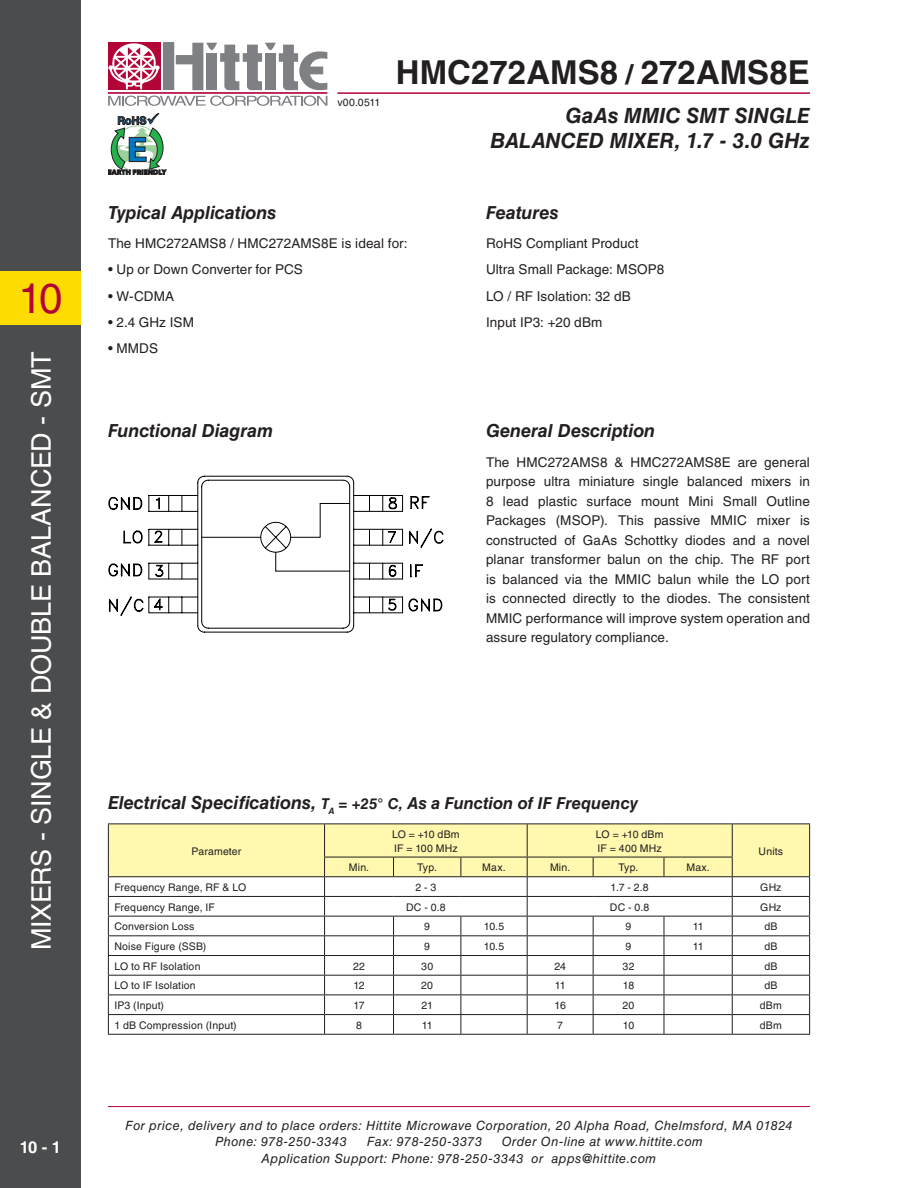
<style>
.page{position:relative;width:918px;height:1188px;background:#fff}
.page>*{position:absolute;margin:0;border:0;box-sizing:border-box;transform-origin:0 0}
.t1{font:42px "Helvetica LT Std";color:#b30437}
.t2{font:700 33px "Helvetica LT Std";color:#231f20}
.t3{font:27px "Helvetica LT Std";letter-spacing:-.01em;color:#fff}
.t4{font:italic 700 21px/25.2px "Helvetica LT Std";letter-spacing:.005em;color:#231f20;text-align:right}
.t5{font:italic 700 18px "Helvetica LT Std";letter-spacing:-.005em;color:#231f20}
.t6{font:700 16.5px "Helvetica LT Std";color:#fff}
.t7{font:13.5px/19.5px "Helvetica LT Std";letter-spacing:.01em;color:#231f20}
.t8{font:italic 12.75px/16.5px "Helvetica LT Std";letter-spacing:.035em;color:#231f20}
.t9{font:10.5px/13.5px "Helvetica LT Std";letter-spacing:.015em;color:#231f20}
.s1{font-size:27px}
.s2{font-size:15px}
.s3{font-size:16.5px}
</style>
<div class="page">
<hr style="left:108px;top:1106px;width:702px;height:1px;background:#b30437">
<hr style="left:338px;top:92px;width:472px;height:2px;background:#b30437">
<div style="left:163px;top:43px;width:11px;height:47px;background:#7e8083"></div>
<div style="left:108px;top:43px;width:52px;height:47px;background:#b30437"></div>
<hr style="left:108px;top:92px;width:219px;height:2px;background:#b30437">
<svg style="left:176px;top:43px;width:151px;height:47px"></svg>
<svg style="left:108px;top:96px;width:219px;height:10px"></svg>
<svg style="left:108px;top:43px;width:52px;height:46px"></svg>
<svg style="left:108px;top:113px;width:58px;height:62px"></svg>
<div style="left:0;top:0;width:81px;height:1188px;background:#4b4c4d"></div>
<div style="left:0;top:271px;width:81px;height:54px;background:#ffdc01"></div>
<svg style="left:197px;top:626px;width:158px;height:7px"></svg>
<svg style="left:108px;top:476px;width:336px;height:150px"></svg>
<svg style="left:108px;top:824px;width:702px;height:210px"></svg>
<hr style="left:108px;top:1034px;width:217px;height:1px;background:#231f20">
<hr style="left:325px;top:1034px;width:69px;height:1px;background:#231f20">
<hr style="left:394px;top:1034px;width:67px;height:1px;background:#231f20">
<hr style="left:461px;top:1034px;width:66px;height:1px;background:#231f20">
<hr style="left:527px;top:1034px;width:66px;height:1px;background:#231f20">
<hr style="left:593px;top:1034px;width:71px;height:1px;background:#231f20">
<hr style="left:664px;top:1034px;width:68px;height:1px;background:#231f20">
<hr style="left:732px;top:1034px;width:78px;height:1px;background:#231f20">
<h1 class="t1" style="left:18px;top:274px;width:46px">10</h1>
<h3 class="t3" style="left:26px;top:950px;width:600px;rotate:-90deg">MIXERS - SINGLE &amp; DOUBLE BALANCED - SMT</h3>
<p class="t6" style="left:20px;top:1138px;width:43px">10 - 1</p>
<p class="t9" style="left:337px;top:95px;width:44px">v00.0511</p>
<h2 class="t2" style="left:396px;top:53px;width:416px">HMC272AMS8 <span class="s1">/</span> 272AMS8E</h2>
<h3 class="t4" style="left:490px;top:103px;width:321px">GaAs MMIC SMT SINGLE<br>BALANCED MIXER, 1.7 - 3.0 GHz</h3>
<h3 class="t5" style="left:108px;top:201px;width:170px">Typical Applications</h3>
<p class="t7" style="left:108px;top:234px;width:301px">The HMC272AMS8 / HMC272AMS8E is ideal for:</p>
<p class="t7" style="left:108px;top:260px;width:196px">• Up or Down Converter for PCS</p>
<p class="t7" style="left:108px;top:286px;width:68px">• W-CDMA</p>
<p class="t7" style="left:108px;top:312px;width:87px">• 2.4 GHz ISM</p>
<p class="t7" style="left:108px;top:339px;width:52px">• MMDS</p>
<h3 class="t5" style="left:108px;top:420px;width:167px">Functional Diagram</h3>
<h3 class="t5" style="left:486px;top:201px;width:74px">Features</h3>
<p class="t7" style="left:486px;top:230px;width:180px;line-height:26.2px">RoHS Compliant Product<br>Ultra Small Package: MSOP8<br>LO / RF Isolation: 32 dB<br>Input IP3: +20 dBm</p>
<h3 class="t5" style="left:486px;top:420px;width:171px">General Description</h3>
<p class="t7" style="left:486px;top:452px;width:326px;text-align:justify">The HMC272AMS8 &amp; HMC272AMS8E are general purpose ultra miniature single balanced mixers in 8 lead plastic surface mount Mini Small Outline Packages (MSOP). This passive MMIC mixer is constructed of GaAs Schottky diodes and a novel planar transformer balun on the chip. The RF port is balanced via the MMIC balun while the LO port is connected directly to the diodes. The consistent MMIC performance will improve system operation and assure regulatory compliance.</p>
<h3 class="t5" style="left:108px;top:792px;width:531px">Electrical Specifications, <span class="s2">T</span><sub>A</sub> <span class="s2">= +25° C,</span> <span class="s3">As a Function of IF Frequency</span></h3>
<p class="t9" style="left:191px;top:844px;width:51px">Parameter</p>
<p class="t9" style="left:392px;top:828px;width:69px">LO = +10 dBm<br>IF = 100 MHz</p>
<p class="t9" style="left:596px;top:828px;width:69px">LO = +10 dBm<br>IF = 400 MHz</p>
<p class="t9" style="left:349px;top:861px;width:22px">Min.</p>
<p class="t9" style="left:417px;top:861px;width:21px">Typ.</p>
<p class="t9" style="left:482px;top:861px;width:25px">Max.</p>
<p class="t9" style="left:550px;top:861px;width:22px">Min.</p>
<p class="t9" style="left:619px;top:861px;width:21px">Typ.</p>
<p class="t9" style="left:686px;top:861px;width:25px">Max.</p>
<p class="t9" style="left:759px;top:844px;width:26px">Units</p>
<p class="t9" style="left:114px;top:881px;width:134px">Frequency Range, RF &amp; LO</p>
<p class="t9" style="left:415px;top:881px;width:23px">2 - 3</p>
<p class="t9" style="left:611px;top:881px;width:40px">1.7 - 2.8</p>
<p class="t9" style="left:760px;top:881px;width:23px">GHz</p>
<p class="t9" style="left:114px;top:900px;width:102px">Frequency Range, IF</p>
<p class="t9" style="left:406px;top:900px;width:41px">DC - 0.8</p>
<p class="t9" style="left:610px;top:900px;width:41px">DC - 0.8</p>
<p class="t9" style="left:760px;top:900px;width:23px">GHz</p>
<p class="t9" style="left:114px;top:920px;width:82px">Conversion Loss</p>
<p class="t9" style="left:424px;top:920px;width:7px">9</p>
<p class="t9" style="left:484px;top:920px;width:22px">10.5</p>
<p class="t9" style="left:626px;top:920px;width:7px">9</p>
<p class="t9" style="left:693px;top:920px;width:12px">11</p>
<p class="t9" style="left:764px;top:920px;width:15px">dB</p>
<p class="t9" style="left:114px;top:940px;width:94px">Noise Figure (SSB)</p>
<p class="t9" style="left:424px;top:940px;width:7px">9</p>
<p class="t9" style="left:484px;top:940px;width:22px">10.5</p>
<p class="t9" style="left:626px;top:940px;width:7px">9</p>
<p class="t9" style="left:693px;top:940px;width:12px">11</p>
<p class="t9" style="left:764px;top:940px;width:15px">dB</p>
<p class="t9" style="left:114px;top:959px;width:88px">LO to RF Isolation</p>
<p class="t9" style="left:353px;top:959px;width:13px">22</p>
<p class="t9" style="left:421px;top:959px;width:13px">30</p>
<p class="t9" style="left:554px;top:959px;width:13px">24</p>
<p class="t9" style="left:623px;top:959px;width:13px">32</p>
<p class="t9" style="left:764px;top:959px;width:15px">dB</p>
<p class="t9" style="left:114px;top:979px;width:83px">LO to IF Isolation</p>
<p class="t9" style="left:353px;top:979px;width:13px">12</p>
<p class="t9" style="left:421px;top:979px;width:13px">20</p>
<p class="t9" style="left:555px;top:979px;width:12px">11</p>
<p class="t9" style="left:623px;top:979px;width:13px">18</p>
<p class="t9" style="left:764px;top:979px;width:15px">dB</p>
<p class="t9" style="left:114px;top:999px;width:51px">IP3 (Input)</p>
<p class="t9" style="left:353px;top:999px;width:13px">17</p>
<p class="t9" style="left:421px;top:999px;width:13px">21</p>
<p class="t9" style="left:554px;top:999px;width:13px">16</p>
<p class="t9" style="left:623px;top:999px;width:13px">20</p>
<p class="t9" style="left:760px;top:999px;width:24px">dBm</p>
<p class="t9" style="left:114px;top:1018px;width:124px">1 dB Compression (Input)</p>
<p class="t9" style="left:356px;top:1018px;width:7px">8</p>
<p class="t9" style="left:422px;top:1018px;width:12px">11</p>
<p class="t9" style="left:557px;top:1018px;width:7px">7</p>
<p class="t9" style="left:623px;top:1018px;width:13px">10</p>
<p class="t9" style="left:760px;top:1018px;width:24px">dBm</p>
<p class="t8" style="left:215px;top:1117px;width:579px;text-indent:-90px">For price, delivery and to place orders: Hittite Microwave Corporation, 20 Alpha Road, Chelmsford, MA 01824<br>Phone: 978-250-3343</p>
<p class="t8" style="left:262px;top:1133px;width:443px;text-indent:240px">Order On-line at www.hittite.com<br>Application Support: Phone: 978-250-3343 or apps@hittite.com</p>
<p class="t8" style="left:367px;top:1133px;width:117px">Fax: 978-250-3373</p>
</div>
